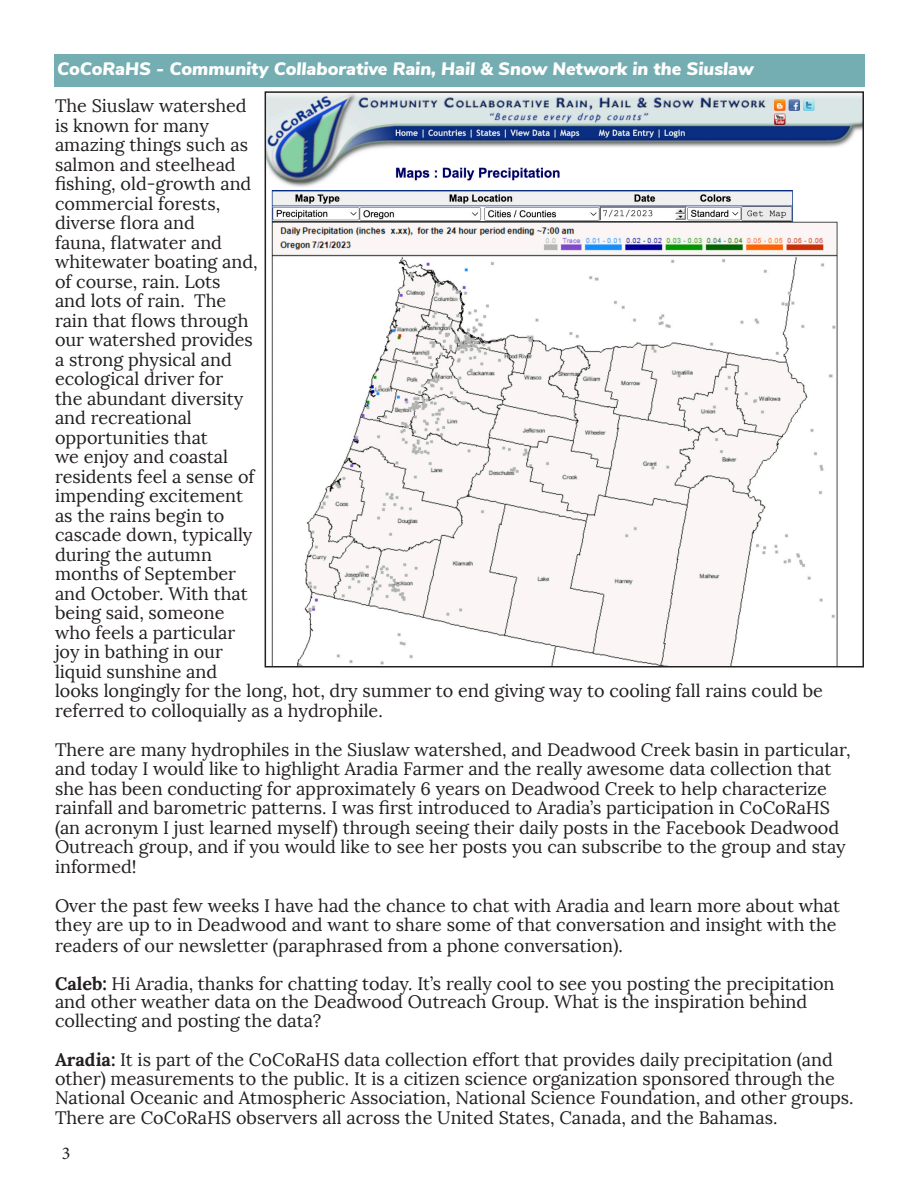
<style>
.page{position:relative;width:918px;height:1188px;background:#fff}
.page>*{position:absolute;margin:0;border:0;box-sizing:border-box;transform-origin:0 0}
.t1{font:18px/19.5px "Lora";color:#231f20}
.Body_Copy{font:italic 900 18px "Nunito Sans";color:#fff}
.t2{font:18px "Minion Pro";color:#231f20}
.s1{font-weight:700}
</style>
<div class="page">
<div style="left:54px;top:54px;width:810px;height:33px;background:#74aeb2"></div>
<img style="left:268px;top:94px;width:593px;height:571px">
<div style="left:265px;top:91px;width:599px;height:577px;border:2px solid #231f20"></div>
<p class="Body_Copy" style="left:57px;top:56px;width:698px">CoCoRaHS - Community Collaborative Rain, Hail &amp; Snow Network in the Siuslaw</p>
<p class="t1" style="left:55px;top:96px;width:770px">The Siuslaw watershed<br>is known for many<br>amazing things such as<br>salmon and steelhead<br>fishing, old-growth and<br>commercial forests,<br>diverse flora and<br>fauna, flatwater and<br>whitewater boating and,<br>of course, rain. Lots<br>and lots of rain. The<br>rain that flows through<br>our watershed provides<br>a strong physical and<br>ecological driver for<br>the abundant diversity<br>and recreational<br>opportunities that<br>we enjoy and coastal<br>residents feel a sense of<br>impending excitement<br>as the rains begin to<br>cascade down, typically<br>during the autumn<br>months of September<br>and October. With that<br>being said, someone<br>who feels a particular<br>joy in bathing in our<br>liquid sunshine and<br>looks longingly for the long, hot, dry summer to end giving way to cooling fall rains could be referred to colloquially as a hydrophile.</p>
<p class="t1" style="left:55px;top:740px;width:797px">There are many hydrophiles in the Siuslaw watershed, and Deadwood Creek basin in particular, and today I would like to highlight Aradia Farmer and the really awesome data collection that she has been conducting for approximately 6 years on Deadwood Creek to help characterize rainfall and barometric patterns. I was first introduced to Aradia’s participation in CoCoRaHS (an acronym I just learned myself) through seeing their daily posts in the Facebook Deadwood Outreach group, and if you would like to see her posts you can subscribe to the group and stay informed!</p>
<p class="t1" style="left:55px;top:895px;width:787px;line-height:20.1px">Over the past few weeks I have had the chance to chat with Aradia and learn more about what they are up to in Deadwood and want to share some of that conversation and insight with the readers of our newsletter (paraphrased from a phone conversation).</p>
<p class="t1" style="left:55px;top:974px;width:781px;line-height:18.9px"><span class="s1">Caleb:</span> Hi Aradia, thanks for chatting today. It’s really cool to see you posting the precipitation and other weather data on the Deadwood Outreach Group. What is the inspiration behind collecting and posting the data?</p>
<p class="t1" style="left:55px;top:1051px;width:800px;line-height:19px"><span class="s1">Aradia:</span> It is part of the CoCoRaHS data collection effort that provides daily precipitation (and other) measurements to the public. It is a citizen science organization sponsored through the National Oceanic and Atmospheric Association, National Science Foundation, and other groups.<br>There are CoCoRaHS observers all across the United States, Canada, and the Bahamas.</p>
<p class="t2" style="left:62px;top:1141px;width:10px">3</p>
</div>
